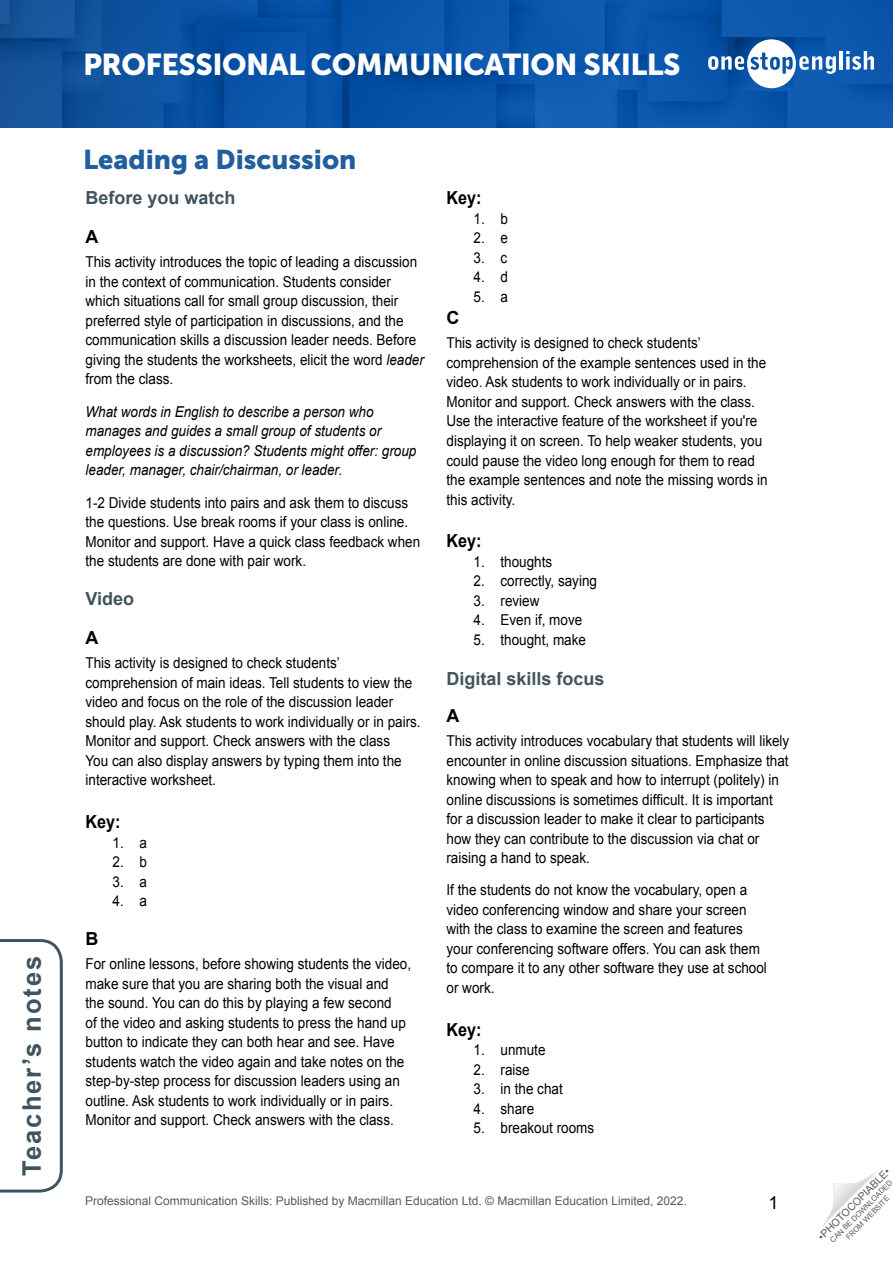
<style>
.page{position:relative;width:893px;height:1263px;background:#fff}
.page>*{position:absolute;margin:0;border:0;box-sizing:border-box;transform-origin:0 0}
.t1{font:30px "Museo Sans 900";letter-spacing:-.015em;color:#fff}
.Article_Subtitle{font:27px "Museo Sans 900";color:#215e9e}
.t2{font:700 25.5px "Arial";letter-spacing:.08em;color:#41535d}
.TN__Title{font:700 18px "Arial";color:#41535d}
.TN__Key_title{font:700 18px "Arial";color:#000;scale:.9 1}
.WS__Body_-_rubric{font:700 18px "Arial";color:#000}
.t3{font:18px "Arial";color:#000}
.TN__Body_text{font:15px/19.5px "Arial";color:#000;scale:.9 1}
.TN__Body_text-2{font:italic 15px/19.5px "Arial";color:#000;scale:.9 1}
.t4{font:12px "Arial";color:#58595b}
.t5{font:10.5px "Arial";color:#58595b}
.t6{font:7.5px/9px "Arial";color:#58595b;text-align:center}
.s1{font-style:italic}
</style>
<div class="page">
<svg style="left:822px;top:1171px;width:55px;height:55px"></svg>
<img style="left:0;top:0;width:893px;height:128px">
<svg style="left:708px;top:39px;width:128px;height:49px"></svg>
<hr style="left:839px;top:51px;width:4px;height:19px;background:#fff">
<svg style="left:846px;top:51px;width:28px;height:19px"></svg>
<svg style="left:0;top:939px;width:63px;height:254px"></svg>
<h3 class="t2" style="left:15px;top:1176px;width:222px;rotate:-90deg">Teacher’s notes</h3>
<h1 class="t1" style="left:83px;top:47px;width:599px">PROFESSIONAL COMMUNICATION SKILLS</h1>
<p class="Article_Subtitle" style="left:83px;top:144px;width:275px">Leading a Discussion</p>
<p class="TN__Title" style="left:86px;top:186px;width:152px">Before you watch</p>
<p class="WS__Body_-_rubric" style="left:86px;top:225px;width:14px">A</p>
<p class="TN__Body_text" style="left:86px;top:253px;width:378px">This activity introduces the topic of leading a discussion in the context of communication. Students consider which situations call for small group discussion, their preferred style of participation in discussions, and the communication skills a discussion leader needs. Before giving the students the worksheets, elicit the word <span class="s1">leader </span>from the class.</p>
<p class="TN__Body_text-2" style="left:86px;top:402px;width:369px">What words in English to describe a person who manages and guides a small group of students or employees is a discussion? Students might offer: group leader, manager, chair/chairman, or leader.</p>
<p class="TN__Body_text" style="left:86px;top:493px;width:373px">1-2 Divide students into pairs and ask them to discuss the questions. Use break rooms if your class is online.<br>Monitor and support. Have a quick class feedback when the students are done with pair work.</p>
<p class="TN__Title" style="left:86px;top:587px;width:50px">Video</p>
<p class="WS__Body_-_rubric" style="left:86px;top:626px;width:14px">A</p>
<p class="TN__Body_text" style="left:86px;top:653px;width:374px">This activity is designed to check students’ comprehension of main ideas. Tell students to view the video and focus on the role of the discussion leader should play. Ask students to work individually or in pairs.<br>Monitor and support. Check answers with the class<br>You can also display answers by typing them into the interactive worksheet.</p>
<p class="TN__Key_title" style="left:86px;top:810px;width:41px">Key:</p>
<p class="TN__Body_text" style="left:112px;top:833px;width:40px">1. a</p>
<p class="TN__Body_text" style="left:112px;top:852px;width:40px">2. b</p>
<p class="TN__Body_text" style="left:112px;top:872px;width:40px">3. a</p>
<p class="TN__Body_text" style="left:112px;top:891px;width:40px">4. a</p>
<p class="WS__Body_-_rubric" style="left:86px;top:927px;width:14px">B</p>
<p class="TN__Body_text" style="left:86px;top:954px;width:363px">For online lessons, before showing students the video, make sure that you are sharing both the visual and the sound. You can do this by playing a few second<br>of the video and asking students to press the hand up button to indicate they can both hear and see. Have students watch the video again and take notes on the step-by-step process for discussion leaders using an outline. Ask students to work individually or in pairs.<br>Monitor and support. Check answers with the class.</p>
<p class="TN__Key_title" style="left:446px;top:186px;width:41px">Key:</p>
<p class="TN__Body_text" style="left:473px;top:209px;width:40px">1. b</p>
<p class="TN__Body_text" style="left:473px;top:229px;width:40px">2. e</p>
<p class="TN__Body_text" style="left:473px;top:248px;width:39px">3. c</p>
<p class="TN__Body_text" style="left:473px;top:268px;width:40px">4. d</p>
<p class="TN__Body_text" style="left:473px;top:287px;width:40px">5. a</p>
<p class="WS__Body_-_rubric" style="left:446px;top:306px;width:14px">C</p>
<p class="TN__Body_text" style="left:446px;top:334px;width:358px">This activity is designed to check students’ comprehension of the example sentences used in the video. Ask students to work individually or in pairs.<br>Monitor and support. Check answers with the class.<br>Use the interactive feature of the worksheet if you're displaying it on screen. To help weaker students, you could pause the video long enough for them to read the example sentences and note the missing words in this activity.</p>
<p class="TN__Key_title" style="left:446px;top:529px;width:41px">Key:</p>
<p class="TN__Body_text" style="left:473px;top:552px;width:89px">1. thoughts</p>
<p class="TN__Body_text" style="left:473px;top:571px;width:139px">2. correctly, saying</p>
<p class="TN__Body_text" style="left:473px;top:591px;width:75px">3. review</p>
<p class="TN__Body_text" style="left:473px;top:610px;width:122px">4. Even if, move</p>
<p class="TN__Body_text" style="left:473px;top:630px;width:127px">5. thought, make</p>
<p class="TN__Title" style="left:446px;top:666px;width:160px">Digital skills focus</p>
<p class="WS__Body_-_rubric" style="left:446px;top:704px;width:14px">A</p>
<p class="TN__Body_text" style="left:446px;top:731px;width:382px">This activity introduces vocabulary that students will likely encounter in online discussion situations. Emphasize that knowing when to speak and how to interrupt (politely) in online discussions is sometimes difficult. It is important for a discussion leader to make it clear to participants how they can contribute to the discussion via chat or raising a hand to speak.</p>
<p class="TN__Body_text" style="left:446px;top:880px;width:358px">If the students do not know the vocabulary, open a video conferencing window and share your screen with the class to examine the screen and features your conferencing software offers. You can ask them to compare it to any other software they use at school or work.</p>
<p class="TN__Key_title" style="left:446px;top:1017px;width:41px">Key:</p>
<p class="TN__Body_text" style="left:473px;top:1040px;width:82px">1. unmute</p>
<p class="TN__Body_text" style="left:473px;top:1060px;width:64px">2. raise</p>
<p class="TN__Body_text" style="left:473px;top:1079px;width:101px">3. in the chat</p>
<p class="TN__Body_text" style="left:473px;top:1099px;width:69px">4. share</p>
<p class="TN__Body_text" style="left:473px;top:1118px;width:136px">5. breakout rooms</p>
<p class="t4" style="left:85px;top:1193px;width:603px">Professional Communication Skills: Published by Macmillan Education Ltd. © Macmillan Education Limited, 2022.</p>
<p class="t3" style="left:769px;top:1191px;width:12px">1</p>
<p class="t5" style="left:815px;top:1233px;width:99px;rotate:-45deg">•PHOTOCOPIABLE•</p>
<p class="t6" style="left:828px;top:1238px;width:86px;rotate:-45deg">CAN BE DOWNLOADED<br>FROM WEBSITE</p>
</div>
